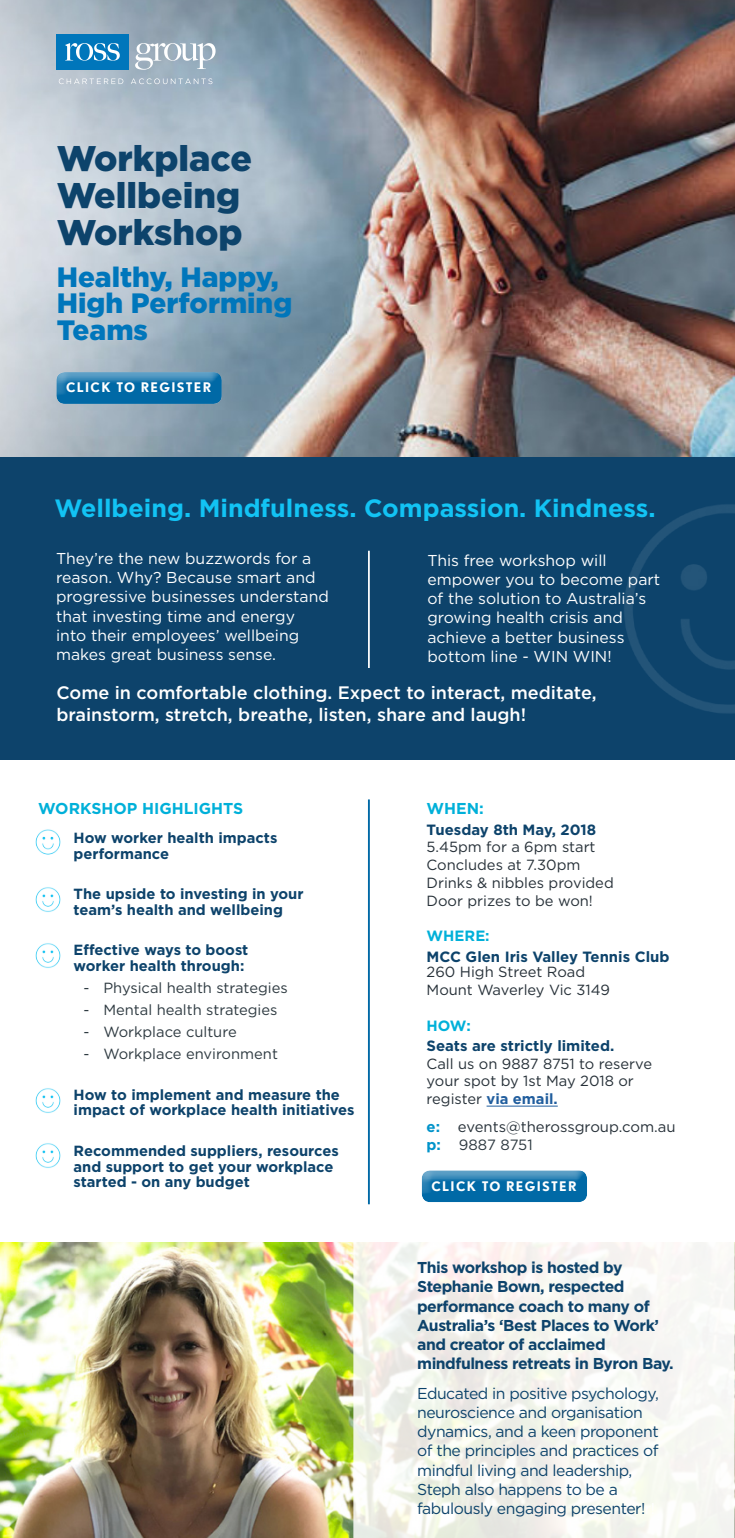
<style>
.page{position:relative;width:735px;height:1538px;background:#fff}
.page>*{position:absolute;margin:0;border:0;box-sizing:border-box;transform-origin:0 0}
.t1{font:900 35.7px/36.8px "Gotham";color:#0d436b}
.t2{font:900 28px/26.6px "Gotham";color:#0076bb}
.t3{font:700 25.03px "Gotham";color:#12c3f4}
.t4{font:500 18.03px/21.7px "Gotham";color:#fff}
.t5{font:15.75px/19.2px "Gotham";color:#fff}
.t6{font:15.75px/19.2px "Gotham";letter-spacing:-.03em;color:#0d436b}
.t7{font:700 15.75px/19.2px "Gotham";letter-spacing:-.03em;color:#0d436b}
.t8{font:700 15.75px "Gotham";color:#00b0d9}
.t9{font:700 14.88px "Gotham";color:#0d436b}
.t10{font:14.88px/17.8px "Gotham";color:#273139}
.t11{font:700 14.88px "Gotham";color:#00b0d9}
.t12{font:700 14.7px/15.8px "Gotham";color:#0d436b}
.t13{font:14.7px/17.7px "Gotham";color:#273139}
.t14{font:14.7px "Gotham";color:#2e3a41}
.t15{font:700 13.12px "Nobel";letter-spacing:.1em;color:#fff}
.s1{font-weight:700;color:#215e9e}
.s2{font-weight:700;color:#0093ca}
.s3{color:#2e3a41}
.s4{color:#fff}
</style>
<div class="page">
<img style="left:0;top:1242px;width:353px;height:295px">
<img style="left:0;top:0;width:734px;height:457px">
<div style="left:0;top:457px;width:734px;height:303px;background:#0d436b"></div>
<hr style="left:486px;top:1106px;width:71px;height:1px;background:#215e9e">
<hr style="left:368px;top:799px;width:1px;height:405px;background:#0069a6">
<div style="left:414px;top:1167px;width:184px;height:44px;background:#fff;opacity:.5"></div>
<hr style="left:368px;top:551px;width:1px;height:117px;background:#fff">
<svg style="left:353px;top:1242px;width:380px;height:296px;fill:#f6f5f0"></svg>
<img style="left:624px;top:504px;width:110px;height:210px">
<img style="left:35px;top:829px;width:26px;height:26px">
<img style="left:35px;top:887px;width:26px;height:25px">
<img style="left:35px;top:943px;width:26px;height:25px">
<img style="left:35px;top:1088px;width:26px;height:25px">
<img style="left:35px;top:1143px;width:26px;height:25px">
<div style="left:57px;top:34px;width:72px;height:36px;background:#0076bb"></div>
<svg style="left:65px;top:43px;width:55px;height:18px"></svg>
<svg style="left:135px;top:43px;width:80px;height:27px"></svg>
<svg style="left:59px;top:78px;width:64px;height:6px"></svg>
<svg style="left:131px;top:78px;width:81px;height:6px"></svg>
<div style="left:46px;top:361px;width:183px;height:46px;background:#fff;opacity:.5"></div>
<div style="left:49px;top:369px;width:184px;height:44px;background:#fff;opacity:.5"></div>
<h1 class="t1" style="left:57px;top:139px;width:197px">Workplace<br>Wellbeing<br>Workshop</h1>
<h2 class="t2" style="left:57px;top:263px;width:237px">Healthy, Happy,<br>High Performing<br>Teams</h2>
<p class="t15" style="left:66px;top:380px;width:147px">CLICK TO REGISTER</p>
<h3 class="t3" style="left:55px;top:493px;width:602px">Wellbeing. Mindfulness. Compassion. Kindness.</h3>
<p class="t5" style="left:56px;top:548px;width:274px">They’re the new buzzwords for a reason. Why? Because smart and progressive businesses understand that investing time and energy into their employees’ wellbeing makes great business sense.</p>
<p class="t5" style="left:427px;top:550px;width:234px">This free workshop will empower you to become part of the solution to Australia’s growing health crisis and achieve a better business bottom line - WIN WIN!</p>
<p class="t4" style="left:56px;top:681px;width:541px">Come in comfortable clothing. Expect to interact, meditate, brainstorm, stretch, breathe, listen, share and laugh!</p>
<p class="t8" style="left:38px;top:800px;width:206px">WORKSHOP HIGHLIGHTS</p>
<p class="t12" style="left:74px;top:829px;width:205px">How worker health impacts performance</p>
<p class="t12" style="left:74px;top:886px;width:231px">The upside to investing in your team’s health and wellbeing</p>
<p class="t12" style="left:74px;top:942px;width:176px">Effective ways to boost worker health through:</p>
<p class="t14" style="left:83px;top:980px;width:206px">- Physical health strategies</p>
<p class="t14" style="left:83px;top:1002px;width:195px">- Mental health strategies</p>
<p class="t14" style="left:83px;top:1024px;width:155px">- Workplace culture</p>
<p class="t14" style="left:83px;top:1046px;width:196px">- Workplace environment</p>
<p class="t12" style="left:74px;top:1086px;width:282px">How to implement and measure the impact of workplace health initiatives</p>
<p class="t12" style="left:74px;top:1142px;width:266px">Recommended suppliers, resources and support to get your workplace started - on any budget</p>
<p class="t8" style="left:426px;top:800px;width:59px">WHEN:</p>
<p class="t9" style="left:426px;top:821px;width:171px">Tuesday 8th May, 2018</p>
<p class="t13" style="left:426px;top:838px;width:189px">5.45pm for a 6pm start<br>Concludes at 7.30pm<br>Drinks &amp; nibbles provided<br>Door prizes to be won!</p>
<p class="t11" style="left:426px;top:927px;width:65px">WHERE:</p>
<p class="t9" style="left:426px;top:948px;width:244px">MCC Glen Iris Valley Tennis Club</p>
<p class="t13" style="left:426px;top:963px;width:185px">260 High Street Road<br>Mount Waverley Vic 3149</p>
<p class="t11" style="left:426px;top:1017px;width:46px">HOW:</p>
<p class="t9" style="left:426px;top:1037px;width:189px">Seats are strictly limited.</p>
<p class="t13" style="left:426px;top:1054px;width:227px">Call us on 9887 8751 to reserve your spot by 1st May 2018 or register <span class="s1">via email.</span></p>
<p class="t10" style="left:426px;top:1117px;width:250px"><span class="s2">e:</span> events@therossgroup.com.au <span class="s2">p:</span> <span class="s3">9887 8751</span></p>
<p class="t15" style="left:431px;top:1178px;width:147px">CLICK TO REGISTER</p>
<p class="t7" style="left:417px;top:1257px;width:258px">This workshop is hosted by<br>Stephanie Bown, respected performance coach to many of<br>Australia’s ‘Best Places to Work’ and creator of acclaimed mindfulness retreats in Byron Bay.</p>
<p class="t6" style="left:417px;top:1383px;width:243px">Educated in positive psychology, neuroscience and organisation dynamics, and a keen proponent of the principles and practices of mindful living and leadership,<br>Steph also happens to be a fabulously engaging presenter!<span class="s4">r!</span></p>
</div>
